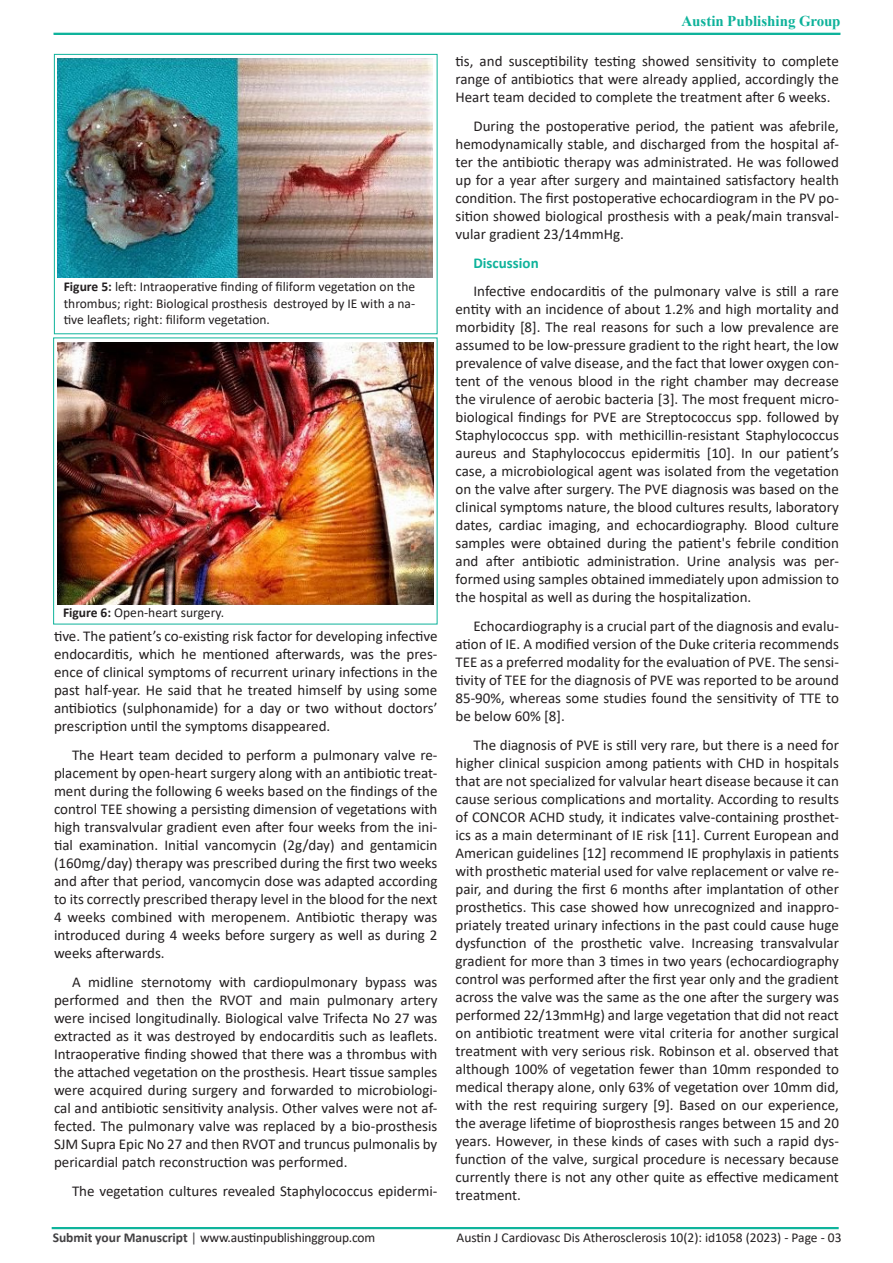
<style>
.page{position:relative;width:893px;height:1263px;background:#fff}
.page>*{position:absolute;margin:0;border:0;box-sizing:border-box;transform-origin:0 0}
.t1{font:15px/18px "Calibri";color:#231f20;text-align:justify}
.t2{font:700 15px "Times New Roman";color:#0eb29a}
.t3{font:700 15px "Calibri";color:#0eb39b}
.t4{font:13.5px/16.5px "Calibri";color:#231f20;text-align:justify}
.s1{font-weight:700}
.s2{color:#0eb39b}
.s3{font-weight:700;color:#414042}
.s4{color:#414042}
</style>
<div class="page">
<div style="left:53px;top:33px;width:787px;height:2px;border:2px solid #0eb39b"></div>
<div style="left:52px;top:1227px;width:787px;height:2px;border:2px solid #0eb39b"></div>
<div style="left:54px;top:54px;width:383px;height:280px;border:1px solid #0eb39b"></div>
<img style="left:58px;top:59px;width:375px;height:219px">
<img style="left:57px;top:342px;width:377px;height:262px">
<p class="t4" style="left:64px;top:278px;width:353px"><span class="s1">Figure 5:</span> left: Intraoperative finding of filiform vegetation on the thrombus; right: Biological prosthesis destroyed by IE with a na&shy;tive leaflets; right: filiform vegetation.</p>
<p class="t4" style="left:63px;top:604px;width:163px"><span class="s1">Figure 6:</span> Open-heart surgery.</p>
<p class="t1" style="left:54px;top:627px;width:385px">tive. The patient’s co-existing risk factor for developing infective endocarditis, which he mentioned afterwards, was the pres&shy;ence of clinical symptoms of recurrent urinary infections in the past half-year. He said that he treated himself by using some antibiotics (sulphonamide) for a day or two without doctors’ prescription until the symptoms disappeared.</p>
<p class="t1" style="left:54px;top:746px;width:385px;text-indent:18px">The Heart team decided to perform a pulmonary valve re&shy;placement by open-heart surgery along with an antibiotic treat&shy;ment during the following 6 weeks based on the findings of the control TEE showing a persisting dimension of vegetations with high transvalvular gradient even after four weeks from the ini&shy;tial examination. Initial vancomycin (2g/day) and gentamicin (160mg/day) therapy was prescribed during the first two weeks and after that period, vancomycin dose was adapted according to its correctly prescribed therapy level in the blood for the next 4 weeks combined with meropenem. Antibiotic therapy was introduced during 4 weeks before surgery as well as during 2 weeks afterwards.</p>
<p class="t1" style="left:54px;top:972px;width:385px;text-indent:18px">A midline sternotomy with cardiopulmonary bypass was performed and then the RVOT and main pulmonary artery were incised longitudinally. Biological valve Trifecta No 27 was extracted as it was destroyed by endocarditis such as leaflets.<br>Intraoperative finding showed that there was a thrombus with the attached vegetation on the prosthesis. Heart tissue samples were acquired during surgery and forwarded to microbiologi&shy;cal and antibiotic sensitivity analysis. Other valves were not af&shy;fected. The pulmonary valve was replaced by a bio-prosthesis SJM Supra Epic No 27 and then RVOT and truncus pulmonalis by pericardial patch reconstruction was performed.</p>
<p class="t1" style="left:72px;top:1181px;width:367px">The vegetation cultures revealed Staphylococcus epidermi-</p>
<p class="t2" style="left:681px;top:10px;width:161px"><span class="s2">A</span>ustin Publishing Group</p>
<p class="t1" style="left:455px;top:52px;width:385px">tis, and susceptibility testing showed sensitivity to complete range of antibiotics that were already applied, accordingly the Heart team decided to complete the treatment after 6 weeks.</p>
<p class="t1" style="left:455px;top:116px;width:385px;text-indent:18px">During the postoperative period, the patient was afebrile, hemodynamically stable, and discharged from the hospital af&shy;ter the antibiotic therapy was administrated. He was followed up for a year after surgery and maintained satisfactory health condition. The first postoperative echocardiogram in the PV po&shy;sition showed biological prosthesis with a peak/main transval&shy;vular gradient 23/14mmHg.</p>
<p class="t3" style="left:473px;top:252px;width:67px">Discussion</p>
<p class="t1" style="left:455px;top:282px;width:385px;text-indent:18px">Infective endocarditis of the pulmonary valve is still a rare entity with an incidence of about 1.2% and high mortality and morbidity [8]. The real reasons for such a low prevalence are assumed to be low-pressure gradient to the right heart, the low prevalence of valve disease, and the fact that lower oxygen con&shy;tent of the venous blood in the right chamber may decrease the virulence of aerobic bacteria [3]. The most frequent micro&shy;biological findings for PVE are Streptococcus spp. followed by Staphylococcus spp. with methicillin-resistant Staphylococcus aureus and Staphylococcus epidermitis [10]. In our patient’s case, a microbiological agent was isolated from the vegetation on the valve after surgery. The PVE diagnosis was based on the clinical symptoms nature, the blood cultures results, laboratory dates, cardiac imaging, and echocardiography. Blood culture samples were obtained during the patient's febrile condition and after antibiotic administration. Urine analysis was per&shy;formed using samples obtained immediately upon admission to the hospital as well as during the hospitalization.</p>
<p class="t1" style="left:455px;top:617px;width:385px;text-indent:18px">Echocardiography is a crucial part of the diagnosis and evalu&shy;ation of IE. A modified version of the Duke criteria recommends TEE as a preferred modality for the evaluation of PVE. The sensi&shy;tivity of TEE for the diagnosis of PVE was reported to be around 85-90%, whereas some studies found the sensitivity of TTE to be below 60% [8].</p>
<p class="t1" style="left:455px;top:736px;width:385px;text-indent:18px">The diagnosis of PVE is still very rare, but there is a need for higher clinical suspicion among patients with CHD in hospitals that are not specialized for valvular heart disease because it can cause serious complications and mortality. According to results of CONCOR ACHD study, it indicates valve-containing prosthet&shy;ics as a main determinant of IE risk [11]. Current European and American guidelines [12] recommend IE prophylaxis in patients with prosthetic material used for valve replacement or valve re&shy;pair, and during the first 6 months after implantation of other prosthetics. This case showed how unrecognized and inappro&shy;priately treated urinary infections in the past could cause huge dysfunction of the prosthetic valve. Increasing transvalvular gradient for more than 3 times in two years (echocardiography control was performed after the first year only and the gradient across the valve was the same as the one after the surgery was performed 22/13mmHg) and large vegetation that did not react on antibiotic treatment were vital criteria for another surgical treatment with very serious risk. Robinson et al. observed that although 100% of vegetation fewer than 10mm responded to medical therapy alone, only 63% of vegetation over 10mm did, with the rest requiring surgery [9]. Based on our experience, the average lifetime of bioprosthesis ranges between 15 and 20 years. However, in these kinds of cases with such a rapid dys&shy;function of the valve, surgical procedure is necessary because currently there is not any other quite as effective medicament treatment.</p>
<p class="t4" style="left:53px;top:1228px;width:324px"><span class="s3">Submit your Manuscript</span> <span class="s4">|</span> www.austinpublishinggroup.com</p>
<p class="t4" style="left:457px;top:1229px;width:386px">Austin J Cardiovasc Dis Atherosclerosis 10(2): id1058 (2023) - Page - 03</p>
</div>
